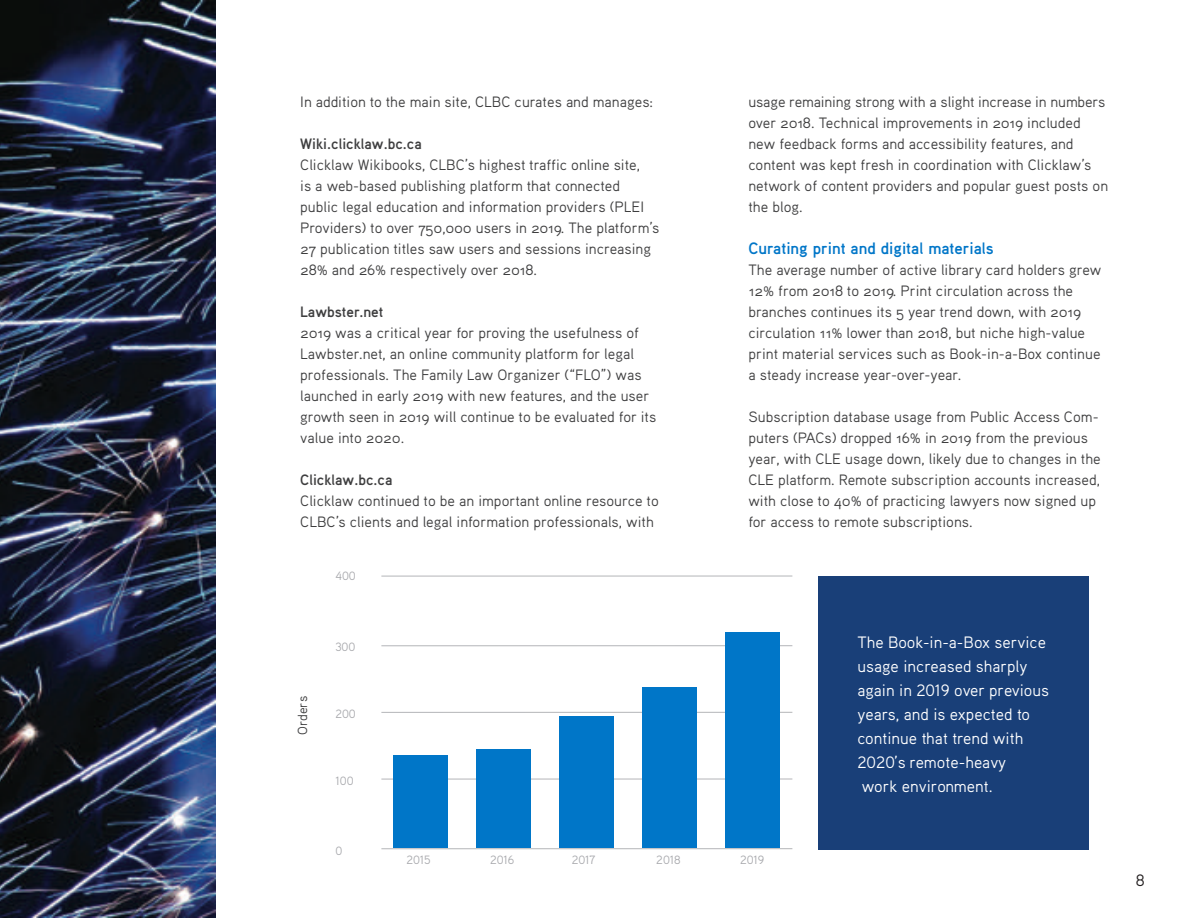
<style>
.page{position:relative;width:1188px;height:918px;background:#fff}
.page>*{position:absolute;margin:0;border:0;box-sizing:border-box;transform-origin:0 0}
.t1{font:16.5px/24px "Aaux Pro";color:#fff}
.t2{font:16.5px "Aaux Pro Bold OSF";color:#0076c8}
.t3{font:16.5px "Aaux Pro Regular OSF";color:#231f20}
.t4{font:15px/21px "Aaux Pro Regular OSF";color:#3e3e3f}
.t5{font:15px "Aaux Pro Bold OSF";color:#3e3e3f}
.t6{font:13.2px "Aaux Pro";color:#3e3e3f}
.t7{font:12px "Aaux Pro";color:#a8a9ad}
</style>
<div class="page">
<img style="left:0;top:0;width:216px;height:918px">
<hr style="left:381px;top:575px;width:411px;height:2px;background:#bcbdc0">
<hr style="left:381px;top:645px;width:411px;height:1px;background:#bcbdc0">
<hr style="left:381px;top:712px;width:411px;height:1px;background:#bcbdc0">
<hr style="left:381px;top:778px;width:411px;height:2px;background:#bcbdc0">
<hr style="left:381px;top:848px;width:411px;height:1px;background:#bcbdc0">
<div style="left:818px;top:576px;width:270px;height:274px;background:#193f78"></div>
<div style="left:394px;top:756px;width:54px;height:92px;background:#0076c8"></div>
<div style="left:477px;top:749px;width:54px;height:99px;background:#0076c8"></div>
<div style="left:559px;top:716px;width:54px;height:132px;background:#0076c8"></div>
<div style="left:643px;top:688px;width:54px;height:160px;background:#0076c8"></div>
<div style="left:725px;top:632px;width:55px;height:216px;background:#0076c8"></div>
<p class="t4" style="left:300px;top:91px;width:354px">In addition to the main site, CLBC curates and manages:</p>
<p class="t5" style="left:300px;top:134px;width:123px">Wiki.clicklaw.bc.ca</p>
<p class="t4" style="left:300px;top:154px;width:361px">Clicklaw Wikibooks, CLBC’s highest traffic online site,<br>is a web-based publishing platform that connected public legal education and information providers (PLEI Providers) to over 750,000 users in 2019. The platform’s 27 publication titles saw users and sessions increasing 28% and 26% respectively over 2018.</p>
<p class="t5" style="left:300px;top:302px;width:85px">Lawbster.net</p>
<p class="t4" style="left:300px;top:322px;width:358px">2019 was a critical year for proving the usefulness of Lawbster.net, an online community platform for legal professionals. The Family Law Organizer (“FLO”) was launched in early 2019 with new features, and the user growth seen in 2019 will continue to be evaluated for its value into 2020.</p>
<p class="t5" style="left:300px;top:470px;width:94px">Clicklaw.bc.ca</p>
<p class="t4" style="left:300px;top:490px;width:360px">Clicklaw continued to be an important online resource to<br>CLBC’s clients and legal information professionals, with</p>
<p class="t7" style="left:335px;top:569px;width:22px">400</p>
<p class="t6" style="left:294px;top:735px;width:40px;rotate:-90deg">Orders</p>
<p class="t7" style="left:335px;top:639px;width:22px">300</p>
<p class="t7" style="left:335px;top:706px;width:22px">200</p>
<p class="t7" style="left:335px;top:773px;width:20px">100</p>
<p class="t4" style="left:748px;top:91px;width:361px">usage remaining strong with a slight increase in numbers over 2018. Technical improvements in 2019 included new feedback forms and accessibility features, and content was kept fresh in coordination with Clicklaw’s network of content providers and popular guest posts on the blog.</p>
<p class="t2" style="left:748px;top:237px;width:247px">Curating print and digital materials</p>
<p class="t4" style="left:748px;top:259px;width:355px">The average number of active library card holders grew 12% from 2018 to 2019. Print circulation across the branches continues its 5 year trend down, with 2019 circulation 11% lower than 2018, but niche high-value print material services such as Book-in-a-Box continue a steady increase year-over-year.</p>
<p class="t4" style="left:748px;top:406px;width:354px">Subscription database usage from Public Access Com&shy;puters (PACs) dropped 16% in 2019 from the previous year, with CLE usage down, likely due to changes in the CLE platform. Remote subscription accounts increased, with close to 40% of practicing lawyers now signed up for access to remote subscriptions.</p>
<p class="t1" style="left:857px;top:630px;width:193px">The Book-in-a-Box service usage increased sharply again in 2019 over previous years, and is expected to continue that trend with<br>2020’s remote-heavy<br>work environment.</p>
<p class="t7" style="left:335px;top:843px;width:8px">0</p>
<p class="t7" style="left:406px;top:852px;width:26px">2015</p>
<p class="t7" style="left:490px;top:852px;width:26px">2016</p>
<p class="t7" style="left:572px;top:852px;width:25px">2017</p>
<p class="t7" style="left:656px;top:852px;width:26px">2018</p>
<p class="t7" style="left:740px;top:852px;width:26px">2019</p>
<p class="t3" style="left:1136px;top:870px;width:10px">8</p>
</div>
